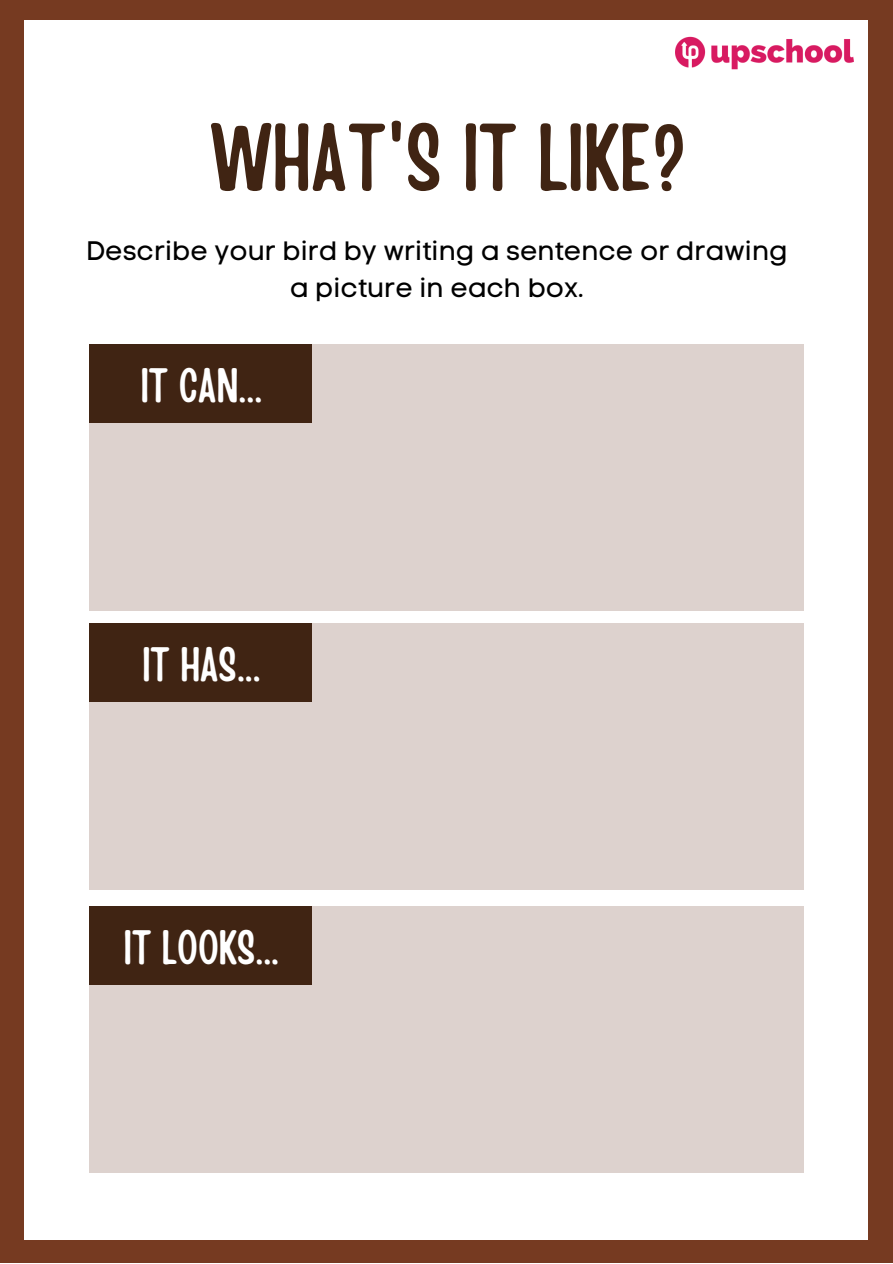
<style>
.page{position:relative;width:893px;height:1264px;background:#fff}
.page>*{position:absolute;margin:0;border:0;box-sizing:border-box;transform-origin:0 0}
.t1{font:94.35px "Handy Casual Condensed";color:#402413}
.t2{font:48px "Handy Casual Condensed";color:#fff}
.t3{font:26.55px/37px "Code Pro Normal LC";color:#000;text-align:center}
</style>
<div class="page">
<div style="left:0;top:0;width:892px;height:1262px;background:#763a21"></div>
<div style="left:24px;top:20px;width:843px;height:1219px;background:#fff"></div>
<div style="left:89px;top:344px;width:714px;height:266px;background:#ddd2ce"></div>
<div style="left:89px;top:623px;width:714px;height:267px;background:#ddd2ce"></div>
<div style="left:89px;top:906px;width:714px;height:266px;background:#ddd2ce"></div>
<div style="left:89px;top:344px;width:223px;height:79px;background:#402413"></div>
<div style="left:89px;top:623px;width:223px;height:79px;background:#402413"></div>
<div style="left:89px;top:906px;width:223px;height:79px;background:#402413"></div>
<img style="left:675px;top:36px;width:178px;height:33px">
<h1 class="t1" style="left:210px;top:96px;width:476px">WHAT'S IT LIKE?</h1>
<p class="t3" style="left:86px;top:232px;width:703px">Describe your bird by writing a sentence or drawing a picture in each box.</p>
<h2 class="t2" style="left:141px;top:354px;width:123px">IT CAN...</h2>
<h2 class="t2" style="left:142px;top:633px;width:120px">IT HAS...</h2>
<h2 class="t2" style="left:124px;top:916px;width:157px">IT LOOKS...</h2>
</div>
